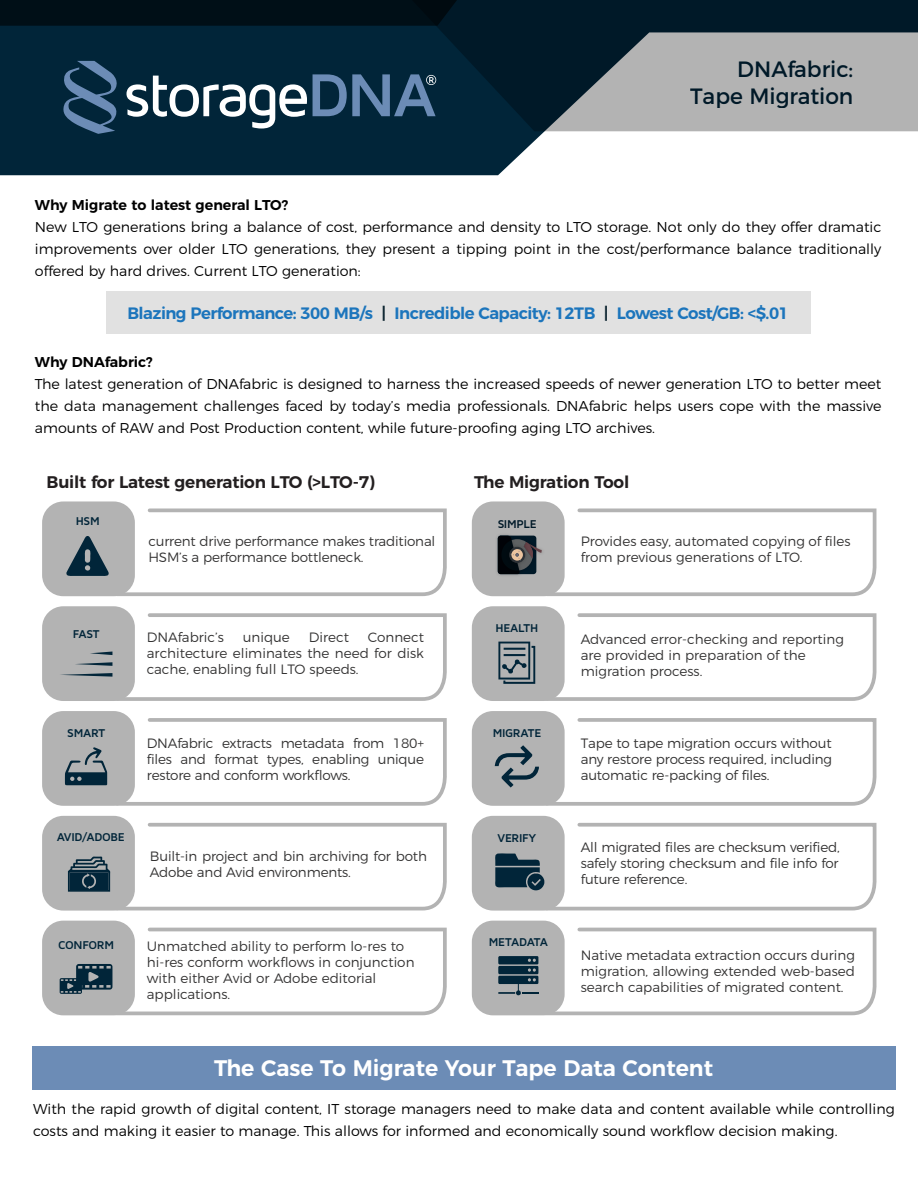
<style>
.page{position:relative;width:918px;height:1188px;background:#fff}
.page>*{position:absolute;margin:0;border:0;box-sizing:border-box;transform-origin:0 0}
.t1{font:600 22.5px "Montserrat";color:#fff}
.t2{font:22.2px/26.5px "Montserrat";color:#012539;text-align:right}
.t3{font:600 16.8px "Montserrat";letter-spacing:-.015em;color:#231f20}
.t4{font:600 16.5px "Montserrat";letter-spacing:-.03em;color:#1c75bc}
.t5{font:300 14.25px/22px "Montserrat";color:#010101;text-align:justify}
.t6{font:600 14.25px "Montserrat";color:#010101}
.t7{font:300 13.5px/16.2px "Montserrat";letter-spacing:-.005em;color:#343333}
.t8{font:700 11.7px "Maven Pro";letter-spacing:-.025em;color:#012539}
.s1{color:#0a222e}
</style>
<div class="page">
<svg style="left:0;top:0;width:918px;height:175px;background:#4f646f"></svg>
<svg style="left:0;top:0;width:534px;height:26px;background:#001019"></svg>
<div style="left:42px;top:501px;width:93px;height:95px;background:#b3b3b3;border-radius:21px"></div>
<div style="left:472px;top:501px;width:93px;height:95px;background:#b3b3b3;border-radius:21px"></div>
<div style="left:42px;top:606px;width:93px;height:95px;background:#b3b3b3;border-radius:21px"></div>
<div style="left:472px;top:606px;width:93px;height:95px;background:#b3b3b3;border-radius:21px"></div>
<svg style="left:548px;top:611px;width:329px;height:90px"></svg>
<div style="left:42px;top:711px;width:93px;height:95px;background:#b3b3b3;border-radius:21px"></div>
<svg style="left:113px;top:716px;width:334px;height:90px"></svg>
<div style="left:472px;top:711px;width:93px;height:95px;background:#b3b3b3;border-radius:21px"></div>
<div style="left:42px;top:816px;width:93px;height:95px;background:#b3b3b3;border-radius:21px"></div>
<div style="left:472px;top:816px;width:93px;height:95px;background:#b3b3b3;border-radius:21px"></div>
<div style="left:42px;top:921px;width:93px;height:94px;background:#b3b3b3;border-radius:21px"></div>
<div style="left:472px;top:921px;width:93px;height:94px;background:#b3b3b3;border-radius:21px"></div>
<img style="left:497px;top:537px;width:1px;height:36px">
<svg style="left:498px;top:507px;width:379px;height:90px"></svg>
<svg style="left:498px;top:927px;width:379px;height:89px"></svg>
<svg style="left:498px;top:642px;width:37px;height:42px"></svg>
<svg style="left:495px;top:821px;width:382px;height:90px"></svg>
<svg style="left:495px;top:716px;width:382px;height:90px"></svg>
<svg style="left:66px;top:507px;width:381px;height:90px"></svg>
<svg style="left:60px;top:926px;width:387px;height:90px"></svg>
<svg style="left:60px;top:611px;width:387px;height:90px"></svg>
<svg style="left:68px;top:821px;width:379px;height:90px"></svg>
<svg style="left:65px;top:747px;width:42px;height:38px"></svg>
<div style="left:107px;top:291px;width:704px;height:43px;background:#e1e1e1"></div>
<div style="left:32px;top:1046px;width:864px;height:44px;background:#6c8cb6"></div>
<svg style="left:127px;top:76px;width:180px;height:53px"></svg>
<svg style="left:63px;top:61px;width:57px;height:73px;background:#284a66"></svg>
<svg style="left:313px;top:74px;width:123px;height:42px;background:#345674"></svg>
<h2 class="t2" style="left:690px;top:54px;width:165px">DNAfabric:<br>Tape Migration</h2>
<p class="t6" style="left:35px;top:193px;width:255px">Why Migrate to latest general LTO?</p>
<p class="t5" style="left:35px;top:215px;width:848px">New LTO generations bring a balance of cost, performance and density to LTO storage. Not only do they offer dramatic improvements over older LTO generations, they present a tipping point in the cost/performance balance traditionally offered by hard drives. Current LTO generation:</p>
<p class="t4" style="left:127px;top:299px;width:663px">Blazing Performance: 300 MB/s <span class="s1">|</span> Incredible Capacity: 12TB <span class="s1">|</span> Lowest Cost/GB: &lt;$.01</p>
<p class="t6" style="left:35px;top:351px;width:119px">Why DNAfabric?</p>
<p class="t5" style="left:35px;top:372px;width:848px">The latest generation of DNAfabric is designed to harness the increased speeds of newer generation LTO to better meet the data management challenges faced by today’s media professionals. DNAfabric helps users cope with the massive amounts of RAW and Post Production content, while future-proofing aging LTO archives.</p>
<p class="t3" style="left:47px;top:468px;width:330px">Built for Latest generation LTO (&gt;LTO-7)</p>
<p class="t3" style="left:474px;top:468px;width:157px">The Migration Tool</p>
<p class="t8" style="left:76px;top:514px;width:26px">HSM</p>
<p class="t8" style="left:497px;top:516px;width:41px">SIMPLE</p>
<p class="t7" style="left:148px;top:532px;width:289px">current drive performance makes traditional<br>HSM’s a performance bottleneck.</p>
<p class="t7" style="left:581px;top:532px;width:271px">Provides easy, automated copying of files from previous generations of LTO.</p>
<p class="t8" style="left:73px;top:626px;width:28px">FAST</p>
<p class="t7" style="left:147px;top:628px;width:79px">DNAfabric’s</p>
<p class="t7" style="left:243px;top:628px;width:49px">unique</p>
<p class="t7" style="left:309px;top:628px;width:42px">Direct</p>
<p class="t7" style="left:147px;top:628px;width:279px;text-align:justify;text-indent:221px">Connect architecture eliminates the need for disk cache, enabling full LTO speeds.</p>
<p class="t8" style="left:496px;top:620px;width:44px">HEALTH</p>
<p class="t7" style="left:581px;top:629px;width:265px">Advanced error-checking and reporting are provided in preparation of the migration process.</p>
<p class="t8" style="left:67px;top:726px;width:39px">SMART</p>
<p class="t7" style="left:147px;top:734px;width:279px;text-align:justify">DNAfabric extracts metadata from 180+ files and format types, enabling unique restore and conform workflows.</p>
<p class="t8" style="left:493px;top:726px;width:50px">MIGRATE</p>
<p class="t7" style="left:581px;top:734px;width:253px;text-align:justify">Tape to tape migration occurs without any restore process required, including automatic re-packing of files.</p>
<p class="t8" style="left:57px;top:830px;width:70px">AVID/ADOBE</p>
<p class="t7" style="left:150px;top:847px;width:279px">Built-in project and bin archiving for both<br>Adobe and Avid environments.</p>
<p class="t8" style="left:498px;top:831px;width:40px">VERIFY</p>
<p class="t7" style="left:581px;top:838px;width:261px;text-align:justify">All migrated files are checksum verified, safely storing checksum and file info for future reference.</p>
<p class="t8" style="left:58px;top:938px;width:57px">CONFORM</p>
<p class="t7" style="left:147px;top:937px;width:269px">Unmatched ability to perform lo-res to hi-res conform workflows in conjunction with either Avid or Adobe editorial applications.</p>
<p class="t8" style="left:489px;top:935px;width:61px">METADATA</p>
<p class="t7" style="left:581px;top:946px;width:276px;text-align:justify">Native metadata extraction occurs during migration, allowing extended web-based search capabilities of migrated content.</p>
<h1 class="t1" style="left:214px;top:1050px;width:500px">The Case To Migrate Your Tape Data Content</h1>
<p class="t5" style="left:33px;top:1097px;width:863px">With the rapid growth of digital content, IT storage managers need to make data and content available while controlling costs and making it easier to manage. This allows for informed and economically sound workflow decision making.</p>
</div>
